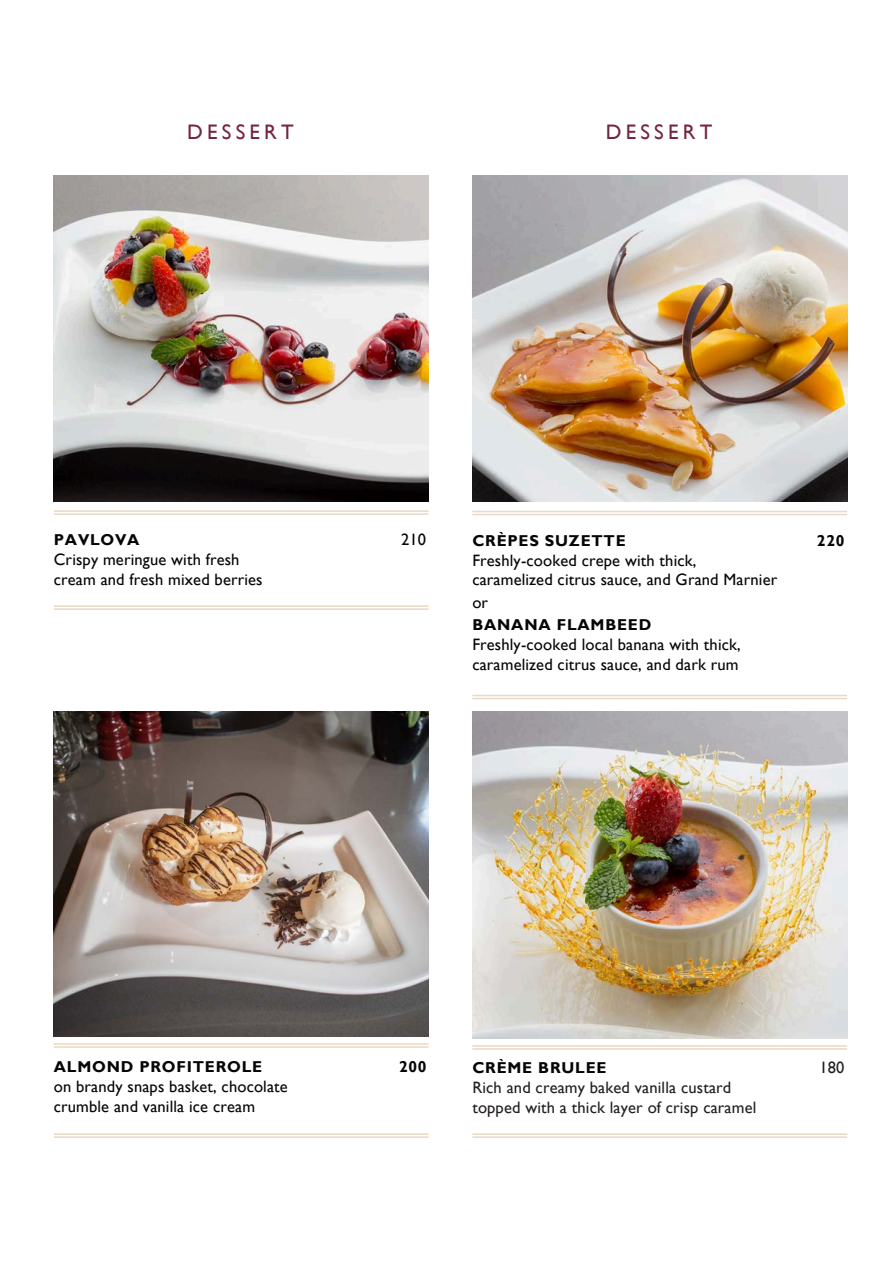
<style>
.page{position:relative;width:893px;height:1263px;background:#fff}
.page>*{position:absolute;margin:0;border:0;box-sizing:border-box;transform-origin:0 0}
.t1{font:21px "Gill Sans";letter-spacing:.2em;color:#74253d}
.t2{font:16.5px/19.8px "Gill Sans";letter-spacing:.01em;color:#050504}
.t3{font:16.5px/19.8px "Gill Sans";letter-spacing:.01em;color:#231f20}
.t4{font:700 15.75px "Gill Sans";letter-spacing:.05em;color:#050504}
</style>
<div class="page">
<hr style="left:54px;top:605px;width:375px;height:2px;background:#e9d8c3">
<hr style="left:54px;top:608px;width:375px;height:2px;background:#e9d8c3">
<hr style="left:54px;top:510px;width:375px;height:2px;background:#e9d8c3">
<hr style="left:54px;top:513px;width:375px;height:2px;background:#e9d8c3">
<img style="left:54px;top:175px;width:375px;height:327px">
<img style="left:54px;top:712px;width:375px;height:324px">
<hr style="left:54px;top:1133px;width:375px;height:2px;background:#e9d8c3">
<hr style="left:54px;top:1136px;width:375px;height:2px;background:#e9d8c3">
<hr style="left:54px;top:1043px;width:375px;height:2px;background:#e9d8c3">
<hr style="left:54px;top:1046px;width:375px;height:2px;background:#e9d8c3">
<hr style="left:472px;top:695px;width:375px;height:1px;background:#e9d8c3">
<hr style="left:472px;top:698px;width:375px;height:1px;background:#e9d8c3">
<hr style="left:472px;top:511px;width:375px;height:1px;background:#e9d8c3">
<hr style="left:472px;top:514px;width:375px;height:1px;background:#e9d8c3">
<hr style="left:472px;top:1133px;width:375px;height:2px;background:#e9d8c3">
<hr style="left:472px;top:1136px;width:375px;height:2px;background:#e9d8c3">
<hr style="left:472px;top:1045px;width:375px;height:2px;background:#e9d8c3">
<hr style="left:472px;top:1048px;width:375px;height:2px;background:#e9d8c3">
<img style="left:472px;top:175px;width:375px;height:327px">
<img style="left:472px;top:712px;width:375px;height:326px">
<p class="t1" style="left:187px;top:120px;width:108px">DESSERT</p>
<p class="t1" style="left:606px;top:120px;width:108px">DESSERT</p>
<p class="t4" style="left:54px;top:531px;width:87px">PAVLOVA</p>
<p class="t2" style="left:401px;top:530px;width:27px">210</p>
<p class="t2" style="left:54px;top:550px;width:210px">Crispy meringue with fresh cream and fresh mixed berries</p>
<p class="t4" style="left:472px;top:531px;width:155px">CRÈPES SUZETTE</p>
<p class="t4" style="left:817px;top:531px;width:29px">220</p>
<p class="t2" style="left:472px;top:550px;width:306px">Freshly-cooked crepe with thick, caramelized citrus sauce, and Grand Marnier</p>
<p class="t2" style="left:472px;top:593px;width:17px">or</p>
<p class="t4" style="left:472px;top:616px;width:180px">BANANA FLAMBEED</p>
<p class="t2" style="left:472px;top:635px;width:270px">Freshly-cooked local banana with thick, caramelized citrus sauce, and dark rum</p>
<p class="t4" style="left:54px;top:1057px;width:210px">ALMOND PROFITEROLE</p>
<p class="t4" style="left:399px;top:1057px;width:29px">200</p>
<p class="t2" style="left:54px;top:1077px;width:235px">on brandy snaps basket, chocolate crumble and vanilla ice cream</p>
<p class="t4" style="left:472px;top:1058px;width:136px">CRÈME BRULEE</p>
<p class="t3" style="left:819px;top:1058px;width:27px">180</p>
<p class="t3" style="left:472px;top:1078px;width:285px">Rich and creamy baked vanilla custard topped with a thick layer of crisp caramel</p>
</div>
